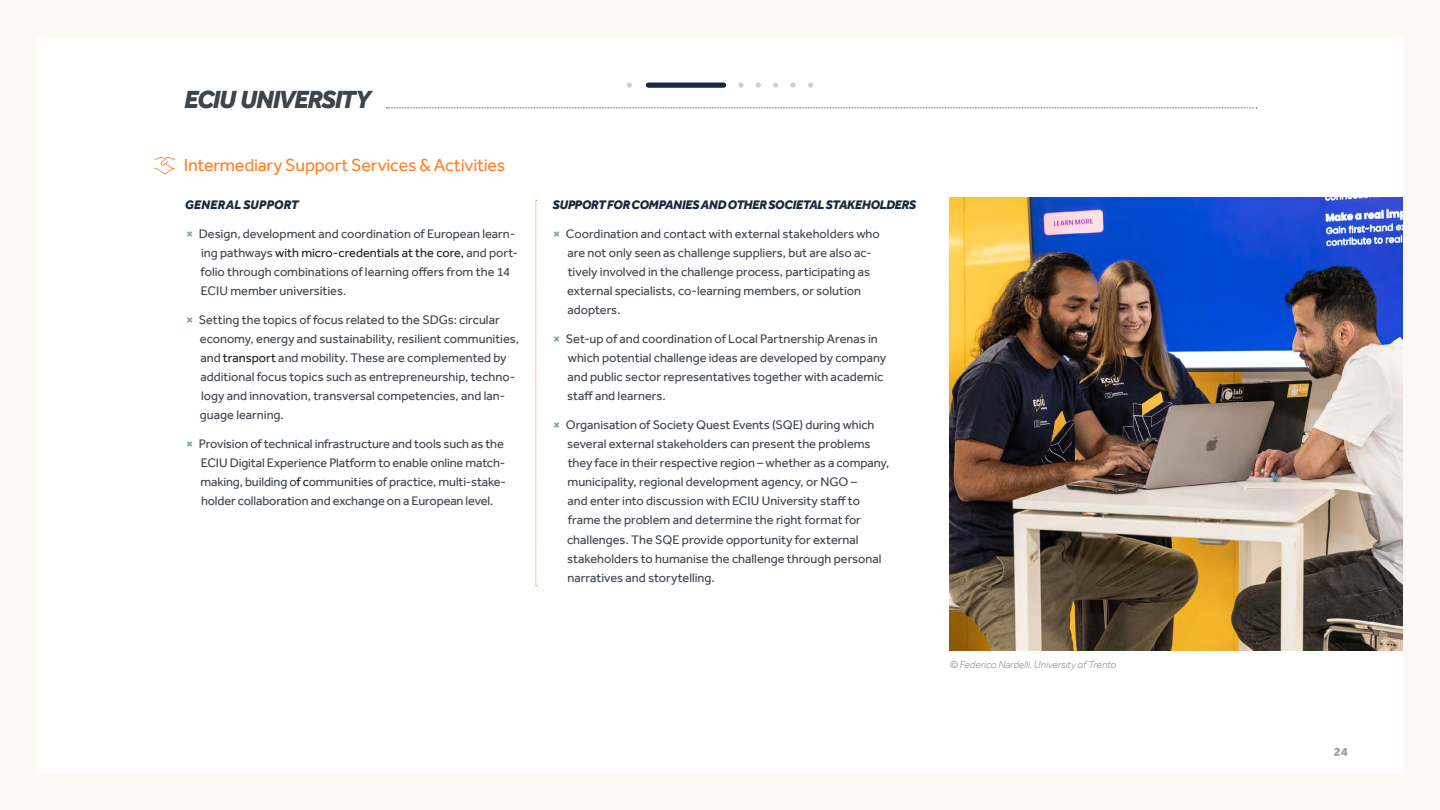
<style>
.page{position:relative;width:1440px;height:810px;background:#fff}
.page>*{position:absolute;margin:0;border:0;box-sizing:border-box;transform-origin:0 0}
.t1{font:italic 800 25.5px "Effra";letter-spacing:-.05em;color:#3d444c}
.t2{font:18px "Effra";letter-spacing:-.015em;color:#fe8326}
.t3{font:12.75px/19.1px "Effra";color:#3d444c}
.t4{font:italic 800 12.75px "Effra";letter-spacing:-.025em;color:#192940}
.t5{font:italic 800 12.75px "Effra";letter-spacing:.005em;color:#192940}
.t6{font:800 12.75px "Effra";color:#9ea1a5}
.t7{font:italic 300 10.5px "Effra";color:#777c82}
.s1{font-weight:800;color:#84a59d}
.s2{color:#1e1e1e}
</style>
<div class="page">
<svg style="left:387px;top:108px;width:870px;height:1px"></svg>
<div style="left:648px;top:82px;width:76px;height:6px;background:#192940"></div>
<svg style="left:536px;top:200px;width:1px;height:386px"></svg>
<svg style="left:154px;top:157px;width:21px;height:17px"></svg>
<img style="left:950px;top:197px;width:453px;height:453px">
<div style="left:0;top:0;width:37px;height:810px;background:#fcf9f5"></div>
<div style="left:1403px;top:0;width:37px;height:810px;background:#fcf9f5"></div>
<div style="left:31px;top:0;width:1409px;height:37px;background:#fcf9f5"></div>
<div style="left:18px;top:773px;width:1422px;height:37px;background:#fcf9f5"></div>
<h1 class="t1" style="left:184px;top:84px;width:188px">ECIU UNIVERSITY</h1>
<h2 class="t2" style="left:184px;top:154px;width:323px">Intermediary Support Services &amp; Activities</h2>
<p class="t5" style="left:185px;top:197px;width:115px">GENERAL SUPPORT</p>
<p class="t3" style="left:201px;top:224px;width:319px;text-indent:-14px"><span class="s1">×</span> Design, development and coordination of European learn&shy;ing pathways <span class="s2">with micro-credentials at the core,</span> and port&shy;folio through combinations of learning offers from the 14<br>ECIU member universities.</p>
<p class="t3" style="left:200px;top:310px;width:321px;text-indent:-14px"><span class="s1">×</span> Setting the topics of focus related to the SDGs: circular economy, energy and sustainability, resilient communities, and <span class="s2">transport</span> and mobility. These are complemented by additional focus topics such as entrepreneurship, techno&shy;logy and innovation, transversal competencies, and lan&shy;guage learning.</p>
<p class="t3" style="left:200px;top:434px;width:307px;text-indent:-14px"><span class="s1">×</span> Provision of technical infrastructure and tools such as the ECIU Digital Experience Platform to enable online match&shy;making, building o<span class="s2">f c</span>ommunities of practice, multi-stake&shy;holder collaboration and exchange on a European level.</p>
<p class="t4" style="left:553px;top:197px;width:365px">SUPPORT FOR COMPANIES AND OTHER SOCIETAL STAKEHOLDERS</p>
<p class="t3" style="left:567px;top:224px;width:314px;text-indent:-14px"><span class="s1">×</span> Coordination and contact with external stakeholders who are not only seen as challenge suppliers, but are also ac&shy;tively involved in the challenge process, participating as external specialists, co-learning members, or solution adopters.</p>
<p class="t3" style="left:567px;top:329px;width:321px;text-indent:-14px"><span class="s1">×</span> Set-up of and coordination of Local Partnership Arenas in which potential challenge ideas are developed by company and public sector representatives together with academic staff and learners.</p>
<p class="t3" style="left:567px;top:415px;width:324px;text-indent:-14px"><span class="s1">×</span> Organisation of Society Quest Events (SQE) during which several external stakeholders can present the problems they face in their respective region – whether as a company, municipality, regional development agency, or NGO –<br>and enter into discussion with ECIU University staff to frame the problem and determine the right format for challenges. The SQE provide opportunity for external stakeholders to humanise the challenge through personal narratives and storytelling.</p>
<p class="t7" style="left:950px;top:658px;width:168px">© Federico Nardelli, University of Trento</p>
<p class="t6" style="left:1334px;top:744px;width:16px">24</p>
</div>
